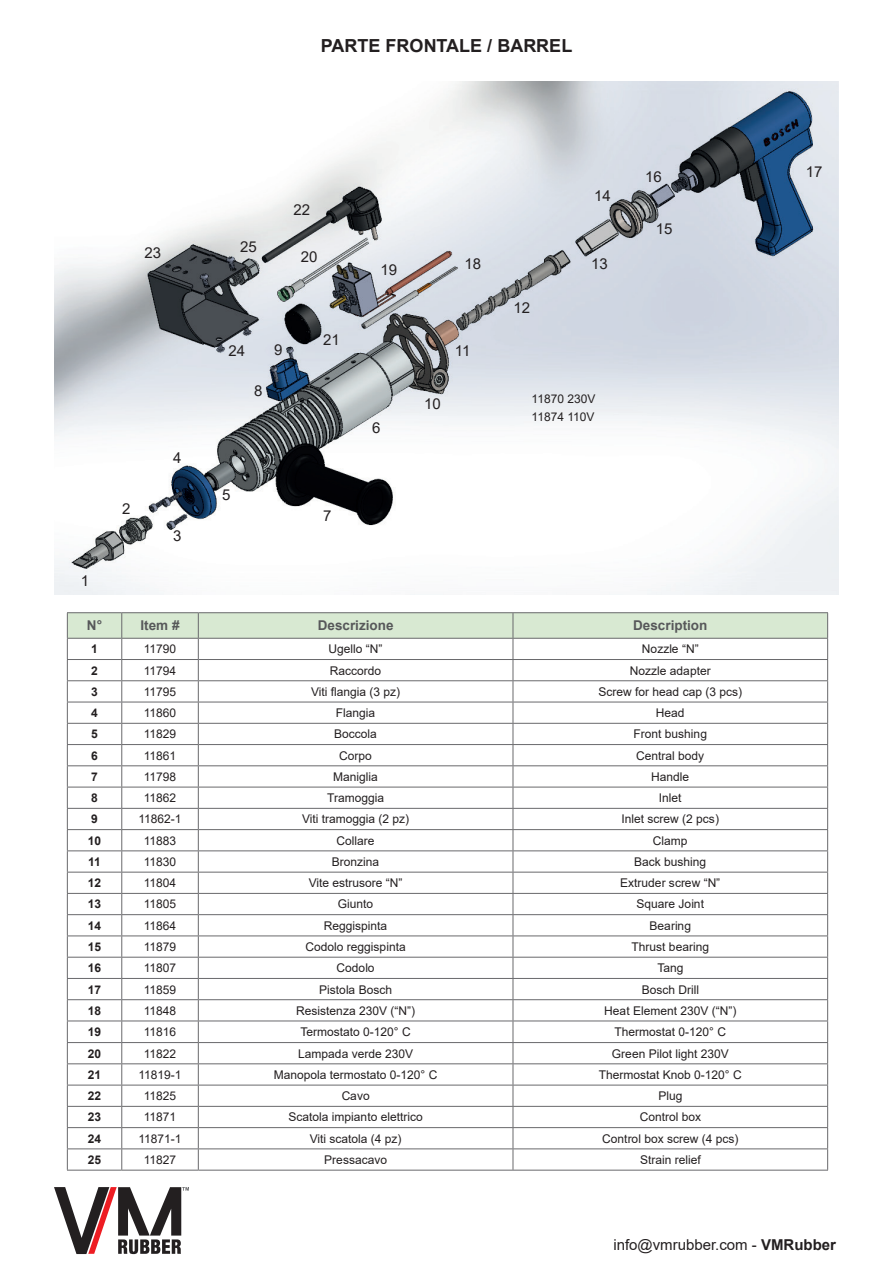
<style>
.page{position:relative;width:893px;height:1263px;background:#fff}
.page>*{position:absolute;margin:0;border:0;box-sizing:border-box;transform-origin:0 0}
.t1{font:700 18px "Arial";color:#231f20}
.t2{font:15px "Arial";color:#231f20}
.t3{font:700 13.5px "Arial";color:#57585a}
.t4{font:12px/18px "Arial";color:#231f20}
.t5{font:700 12px "Arial";color:#231f20}
.s1{font-weight:700}
</style>
<div class="page">
<img style="left:54px;top:82px;width:785px;height:513px">
<hr style="left:67px;top:612px;width:55px;height:1px;background:#69696c">
<hr style="left:122px;top:612px;width:76px;height:1px;background:#69696c">
<hr style="left:198px;top:612px;width:315px;height:1px;background:#69696c">
<hr style="left:513px;top:612px;width:315px;height:1px;background:#69696c">
<svg style="left:67px;top:613px;width:761px;height:557px"></svg>
<hr style="left:67px;top:1170px;width:55px;height:1px;background:#69696c">
<hr style="left:122px;top:1170px;width:76px;height:1px;background:#69696c">
<hr style="left:198px;top:1170px;width:315px;height:1px;background:#69696c">
<hr style="left:513px;top:1170px;width:315px;height:1px;background:#69696c">
<svg style="left:54px;top:1187px;width:135px;height:67px"></svg>
<h1 class="t1" style="left:321px;top:33px;width:253px">PARTE FRONTALE / BARREL</h1>
<p class="t2" style="left:145px;top:242px;width:18px">23</p>
<p class="t2" style="left:81px;top:570px;width:10px">1</p>
<p class="t2" style="left:122px;top:498px;width:10px">2</p>
<p class="t2" style="left:173px;top:447px;width:10px">4</p>
<p class="t2" style="left:173px;top:526px;width:10px">3</p>
<p class="t2" style="left:240px;top:237px;width:18px">25</p>
<p class="t2" style="left:293px;top:200px;width:18px">22</p>
<p class="t2" style="left:301px;top:247px;width:18px">20</p>
<p class="t2" style="left:229px;top:340px;width:18px">24</p>
<p class="t2" style="left:254px;top:380px;width:10px">8</p>
<p class="t2" style="left:274px;top:340px;width:10px">9</p>
<p class="t2" style="left:323px;top:329px;width:18px">21</p>
<p class="t2" style="left:222px;top:484px;width:10px">5</p>
<p class="t2" style="left:323px;top:506px;width:10px">7</p>
<p class="t2" style="left:381px;top:259px;width:18px">19</p>
<p class="t2" style="left:372px;top:417px;width:10px">6</p>
<p class="t2" style="left:465px;top:254px;width:18px">18</p>
<p class="t2" style="left:455px;top:341px;width:17px">11</p>
<p class="t2" style="left:424px;top:393px;width:18px">10</p>
<p class="t2" style="left:594px;top:186px;width:18px">14</p>
<p class="t2" style="left:513px;top:297px;width:18px">12</p>
<p class="t2" style="left:591px;top:254px;width:18px">13</p>
<p class="t4" style="left:532px;top:390px;width:65px">11870 230V<br>11874 110V</p>
<p class="t2" style="left:645px;top:167px;width:18px">16</p>
<p class="t2" style="left:806px;top:161px;width:18px">17</p>
<p class="t2" style="left:656px;top:219px;width:18px">15</p>
<p class="t3" style="left:87px;top:616px;width:17px">N°</p>
<p class="t3" style="left:141px;top:616px;width:41px">Item #</p>
<p class="t3" style="left:318px;top:616px;width:77px">Descrizione</p>
<p class="t3" style="left:633px;top:616px;width:76px">Description</p>
<p class="t5" style="left:91px;top:640px;width:8px">1</p>
<p class="t4" style="left:144px;top:640px;width:34px">11790</p>
<p class="t4" style="left:329px;top:640px;width:55px">Ugello “N”</p>
<p class="t4" style="left:642px;top:640px;width:58px">Nozzle “N”</p>
<p class="t5" style="left:91px;top:662px;width:8px">2</p>
<p class="t4" style="left:144px;top:661px;width:34px">11794</p>
<p class="t4" style="left:330px;top:661px;width:53px">Raccordo</p>
<p class="t4" style="left:630px;top:661px;width:82px">Nozzle adapter</p>
<p class="t5" style="left:91px;top:683px;width:8px">3</p>
<p class="t4" style="left:144px;top:682px;width:34px">11795</p>
<p class="t4" style="left:311px;top:682px;width:91px">Viti flangia (3 pz)</p>
<p class="t4" style="left:599px;top:682px;width:145px">Screw for head cap (3 pcs)</p>
<p class="t5" style="left:91px;top:704px;width:8px">4</p>
<p class="t4" style="left:144px;top:704px;width:34px">11860</p>
<p class="t4" style="left:336px;top:704px;width:41px">Flangia</p>
<p class="t4" style="left:656px;top:704px;width:30px">Head</p>
<p class="t5" style="left:91px;top:726px;width:8px">5</p>
<p class="t4" style="left:144px;top:725px;width:34px">11829</p>
<p class="t4" style="left:334px;top:725px;width:44px">Boccola</p>
<p class="t4" style="left:634px;top:725px;width:75px">Front bushing</p>
<p class="t5" style="left:91px;top:747px;width:8px">6</p>
<p class="t4" style="left:144px;top:746px;width:34px">11861</p>
<p class="t4" style="left:339px;top:746px;width:34px">Corpo</p>
<p class="t4" style="left:636px;top:746px;width:70px">Central body</p>
<p class="t5" style="left:91px;top:768px;width:8px">7</p>
<p class="t4" style="left:144px;top:767px;width:34px">11798</p>
<p class="t4" style="left:333px;top:767px;width:46px">Maniglia</p>
<p class="t4" style="left:651px;top:767px;width:40px">Handle</p>
<p class="t5" style="left:91px;top:789px;width:8px">8</p>
<p class="t4" style="left:144px;top:789px;width:34px">11862</p>
<p class="t4" style="left:327px;top:789px;width:58px">Tramoggia</p>
<p class="t4" style="left:659px;top:789px;width:24px">Inlet</p>
<p class="t5" style="left:91px;top:811px;width:8px">9</p>
<p class="t4" style="left:138px;top:810px;width:45px">11862-1</p>
<p class="t4" style="left:302px;top:810px;width:109px">Viti tramoggia (2 pz)</p>
<p class="t4" style="left:622px;top:810px;width:99px">Inlet screw (2 pcs)</p>
<p class="t5" style="left:88px;top:832px;width:15px">10</p>
<p class="t4" style="left:144px;top:831px;width:34px">11883</p>
<p class="t4" style="left:337px;top:831px;width:40px">Collare</p>
<p class="t4" style="left:653px;top:831px;width:36px">Clamp</p>
<p class="t5" style="left:88px;top:853px;width:14px">11</p>
<p class="t4" style="left:144px;top:853px;width:34px">11830</p>
<p class="t4" style="left:332px;top:853px;width:49px">Bronzina</p>
<p class="t4" style="left:634px;top:853px;width:74px">Back bushing</p>
<p class="t5" style="left:88px;top:874px;width:15px">12</p>
<p class="t4" style="left:144px;top:874px;width:34px">11804</p>
<p class="t4" style="left:309px;top:874px;width:95px">Vite estrusore “N”</p>
<p class="t4" style="left:620px;top:874px;width:102px">Extruder screw “N”</p>
<p class="t5" style="left:88px;top:896px;width:15px">13</p>
<p class="t4" style="left:144px;top:895px;width:34px">11805</p>
<p class="t4" style="left:338px;top:895px;width:37px">Giunto</p>
<p class="t4" style="left:637px;top:895px;width:69px">Square Joint</p>
<p class="t5" style="left:88px;top:917px;width:15px">14</p>
<p class="t4" style="left:144px;top:916px;width:34px">11864</p>
<p class="t4" style="left:324px;top:916px;width:65px">Reggispinta</p>
<p class="t4" style="left:650px;top:916px;width:43px">Bearing</p>
<p class="t5" style="left:88px;top:938px;width:15px">15</p>
<p class="t4" style="left:144px;top:938px;width:34px">11879</p>
<p class="t4" style="left:306px;top:938px;width:102px">Codolo reggispinta</p>
<p class="t4" style="left:632px;top:938px;width:79px">Thrust bearing</p>
<p class="t5" style="left:88px;top:959px;width:15px">16</p>
<p class="t4" style="left:144px;top:959px;width:34px">11807</p>
<p class="t4" style="left:337px;top:959px;width:40px">Codolo</p>
<p class="t4" style="left:657px;top:959px;width:28px">Tang</p>
<p class="t5" style="left:88px;top:981px;width:15px">17</p>
<p class="t4" style="left:144px;top:980px;width:34px">11859</p>
<p class="t4" style="left:319px;top:980px;width:74px">Pistola Bosch</p>
<p class="t4" style="left:642px;top:980px;width:59px">Bosch Drill</p>
<p class="t5" style="left:88px;top:1002px;width:15px">18</p>
<p class="t4" style="left:144px;top:1001px;width:34px">11848</p>
<p class="t4" style="left:296px;top:1001px;width:120px">Resistenza 230V (“N”)</p>
<p class="t4" style="left:604px;top:1001px;width:134px">Heat Element 230V (“N”)</p>
<p class="t5" style="left:88px;top:1023px;width:15px">19</p>
<p class="t4" style="left:144px;top:1023px;width:34px">11816</p>
<p class="t4" style="left:301px;top:1023px;width:112px">Termostato 0-120° C</p>
<p class="t4" style="left:615px;top:1023px;width:113px">Thermostat 0-120° C</p>
<p class="t5" style="left:88px;top:1045px;width:15px">20</p>
<p class="t4" style="left:144px;top:1044px;width:34px">11822</p>
<p class="t4" style="left:298px;top:1044px;width:116px">Lampada verde 230V</p>
<p class="t4" style="left:612px;top:1044px;width:118px">Green Pilot light 230V</p>
<p class="t5" style="left:88px;top:1066px;width:15px">21</p>
<p class="t4" style="left:138px;top:1065px;width:45px">11819-1</p>
<p class="t4" style="left:274px;top:1065px;width:165px">Manopola termostato 0-120° C</p>
<p class="t4" style="left:599px;top:1065px;width:144px">Thermostat Knob 0-120° C</p>
<p class="t5" style="left:88px;top:1087px;width:15px">22</p>
<p class="t4" style="left:144px;top:1087px;width:34px">11825</p>
<p class="t4" style="left:342px;top:1087px;width:30px">Cavo</p>
<p class="t4" style="left:658px;top:1087px;width:26px">Plug</p>
<p class="t5" style="left:88px;top:1109px;width:15px">23</p>
<p class="t4" style="left:144px;top:1108px;width:34px">11871</p>
<p class="t4" style="left:289px;top:1108px;width:136px">Scatola impianto elettrico</p>
<p class="t4" style="left:640px;top:1108px;width:63px">Control box</p>
<p class="t5" style="left:88px;top:1130px;width:15px">24</p>
<p class="t4" style="left:138px;top:1129px;width:45px">11871-1</p>
<p class="t4" style="left:310px;top:1129px;width:93px">Viti scatola (4 pz)</p>
<p class="t4" style="left:602px;top:1129px;width:138px">Control box screw (4 pcs)</p>
<p class="t5" style="left:88px;top:1151px;width:15px">25</p>
<p class="t4" style="left:144px;top:1151px;width:34px">11827</p>
<p class="t4" style="left:324px;top:1151px;width:64px">Pressacavo</p>
<p class="t4" style="left:640px;top:1151px;width:62px">Strain relief</p>
<p class="t2" style="left:613px;top:1234px;width:224px">info@vmrubber.com - <span class="s1">VMRubber</span></p>
</div>
